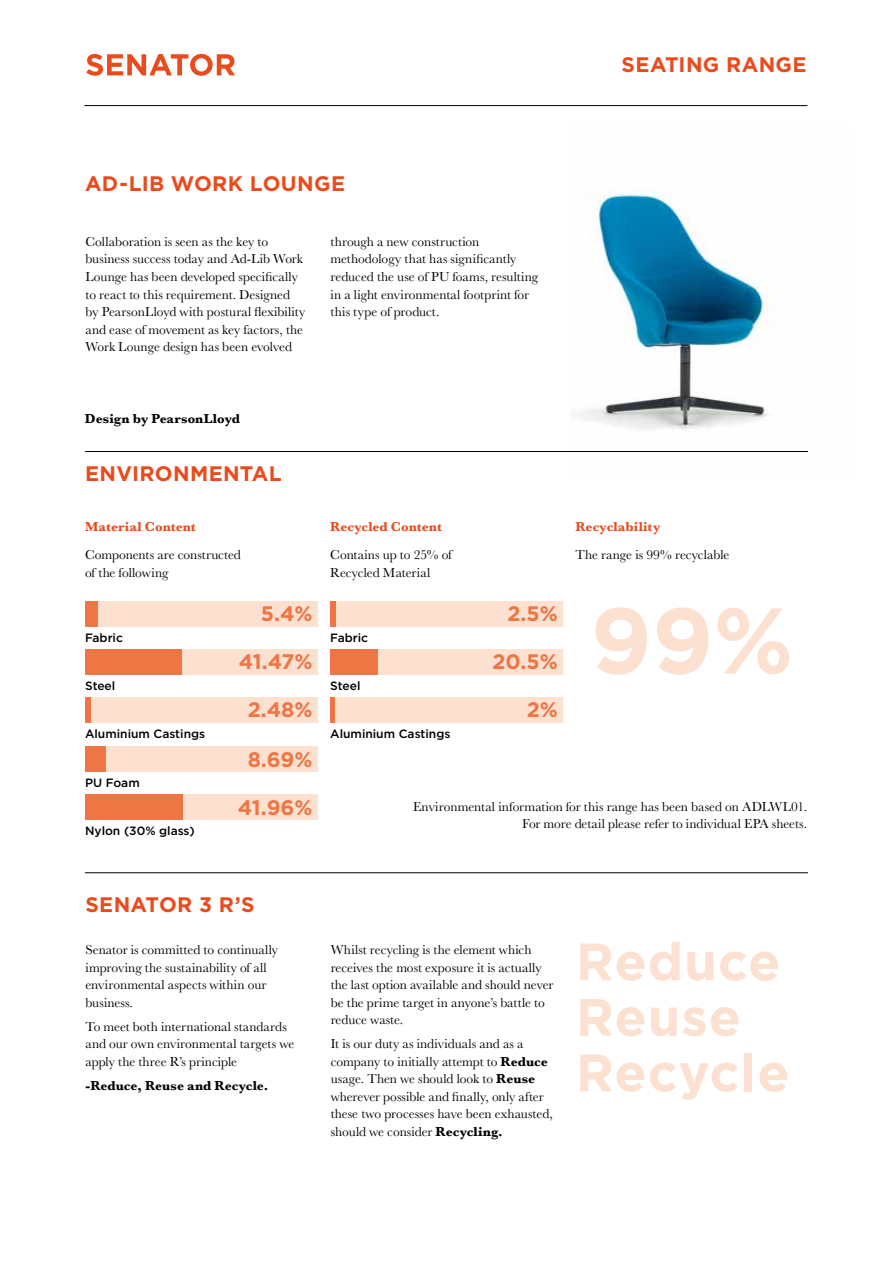
<style>
.page{position:relative;width:893px;height:1263px;background:#fff}
.page>*{position:absolute;margin:0;border:0;box-sizing:border-box;transform-origin:0 0}
.t1{font:700 93px "Gotham";color:#fce0d0}
.t2{font:700 52.5px/55.5px "Gotham";letter-spacing:.02em;color:#fce0d0}
.t3{font:700 21px "Gotham";letter-spacing:.015em;color:#e94b1d}
.t4{font:700 21px "Gotham";letter-spacing:-.01em;color:#ee7544}
.t5{font:13.5px/17.5px "Baskerville";color:#000}
.t6{font:700 13.5px "Baskerville";color:#000}
.t7{font:700 13.5px "Baskerville";letter-spacing:.005em;color:#e94b1d}
.t8{font:500 12px "Gotham";color:#000}
.s1{font-weight:700}
</style>
<div class="page">
<hr style="left:85px;top:105px;width:722px;height:1px;background:#000">
<svg style="left:86px;top:54px;width:149px;height:22px"></svg>
<div style="left:85px;top:601px;width:232px;height:25px;background:#fce0d0"></div>
<div style="left:330px;top:601px;width:233px;height:25px;background:#fce0d0"></div>
<img style="left:578px;top:190px;width:193px;height:240px">
<hr style="left:85px;top:451px;width:723px;height:1px;background:#000">
<hr style="left:85px;top:872px;width:723px;height:1px;background:#000">
<div style="left:85px;top:649px;width:232px;height:26px;background:#fce0d0"></div>
<div style="left:85px;top:746px;width:232px;height:25px;background:#fce0d0"></div>
<div style="left:330px;top:649px;width:233px;height:26px;background:#fce0d0"></div>
<div style="left:85px;top:697px;width:232px;height:26px;background:#fce0d0"></div>
<div style="left:85px;top:794px;width:232px;height:26px;background:#fce0d0"></div>
<div style="left:330px;top:697px;width:233px;height:26px;background:#fce0d0"></div>
<div style="left:85px;top:697px;width:6px;height:26px;background:#ee7544"></div>
<div style="left:85px;top:649px;width:96px;height:26px;background:#ee7544"></div>
<div style="left:85px;top:601px;width:13px;height:25px;background:#ee7544"></div>
<div style="left:85px;top:746px;width:20px;height:25px;background:#ee7544"></div>
<div style="left:85px;top:794px;width:98px;height:26px;background:#ee7544"></div>
<div style="left:330px;top:697px;width:5px;height:26px;background:#ee7544"></div>
<div style="left:330px;top:649px;width:48px;height:26px;background:#ee7544"></div>
<div style="left:330px;top:601px;width:6px;height:25px;background:#ee7544"></div>
<h3 class="t3" style="left:622px;top:51px;width:186px">SEATING RANGE</h3>
<h3 class="t3" style="left:85px;top:170px;width:261px">AD-LIB WORK LOUNGE</h3>
<p class="t5" style="left:85px;top:233px;width:221px">Collaboration is seen as the key to business success today and Ad-Lib Work Lounge has been developed specifically to react to this requirement. Designed by PearsonLloyd with postural flexibility and ease of movement as key factors, the Work Lounge design has been evolved</p>
<p class="t5" style="left:331px;top:233px;width:209px">through a new construction methodology that has significantly reduced the use of PU foams, resulting in a light environmental footprint for this type of product.</p>
<p class="t6" style="left:85px;top:409px;width:157px">Design by PearsonLloyd</p>
<h3 class="t3" style="left:85px;top:460px;width:198px">ENVIRONMENTAL</h3>
<p class="t7" style="left:85px;top:517px;width:112px">Material Content</p>
<p class="t5" style="left:85px;top:546px;width:157px">Components are constructed of the following</p>
<p class="t7" style="left:330px;top:517px;width:113px">Recycled Content</p>
<p class="t5" style="left:330px;top:546px;width:123px">Contains up to 25% of<br>Recycled Material</p>
<p class="t7" style="left:575px;top:517px;width:86px">Recyclability</p>
<p class="t5" style="left:575px;top:546px;width:155px">The range is 99% recyclable</p>
<p class="t8" style="left:85px;top:630px;width:39px">Fabric</p>
<p class="t8" style="left:85px;top:678px;width:32px">Steel</p>
<p class="t8" style="left:85px;top:726px;width:122px">Aluminium Castings</p>
<p class="t8" style="left:85px;top:775px;width:56px">PU Foam</p>
<p class="t8" style="left:85px;top:823px;width:111px">Nylon (30% glass)</p>
<h3 class="t4" style="left:261px;top:599px;width:53px">5.4%</h3>
<h3 class="t4" style="left:507px;top:599px;width:52px">2.5%</h3>
<h3 class="t4" style="left:239px;top:647px;width:75px">41.47%</h3>
<h3 class="t4" style="left:492px;top:647px;width:67px">20.5%</h3>
<h3 class="t4" style="left:248px;top:695px;width:66px">2.48%</h3>
<h3 class="t4" style="left:248px;top:746px;width:66px">8.69%</h3>
<h3 class="t4" style="left:238px;top:794px;width:76px">41.96%</h3>
<h1 class="t1" style="left:590px;top:579px;width:205px">99%</h1>
<p class="t8" style="left:330px;top:630px;width:39px">Fabric</p>
<p class="t8" style="left:330px;top:678px;width:32px">Steel</p>
<h3 class="t4" style="left:527px;top:695px;width:33px">2%</h3>
<p class="t8" style="left:330px;top:726px;width:122px">Aluminium Castings</p>
<p class="t5" style="left:413px;top:798px;width:396px;text-align:right">Environmental information for this range has been based on ADLWL01.<br>For more detail please refer to individual EPA sheets.</p>
<h3 class="t3" style="left:85px;top:891px;width:171px">SENATOR 3 R’S</h3>
<p class="t5" style="left:85px;top:941px;width:194px">Senator is committed to continually improving the sustainability of all environmental aspects within our business.</p>
<p class="t5" style="left:85px;top:1018px;width:210px">To meet both international standards and our own environmental targets we apply the three R’s principle</p>
<p class="t6" style="left:85px;top:1076px;width:184px">-Reduce, Reuse and Recycle.</p>
<p class="t5" style="left:331px;top:941px;width:224px">Whilst recycling is the element which receives the most exposure it is actually the last option available and should never be the prime target in anyone’s battle to reduce waste.</p>
<p class="t5" style="left:331px;top:1035px;width:224px">It is our duty as individuals and as a company to initially attempt to <span class="s1">Reduce </span>usage. Then we should look to <span class="s1">Reuse </span>wherever possible and finally, only after these two processes have been exhausted, should we consider <span class="s1">Recycling.</span></p>
<h2 class="t2" style="left:576px;top:932px;width:215px">Reduce<br>Reuse<br>Recycle</h2>
</div>
